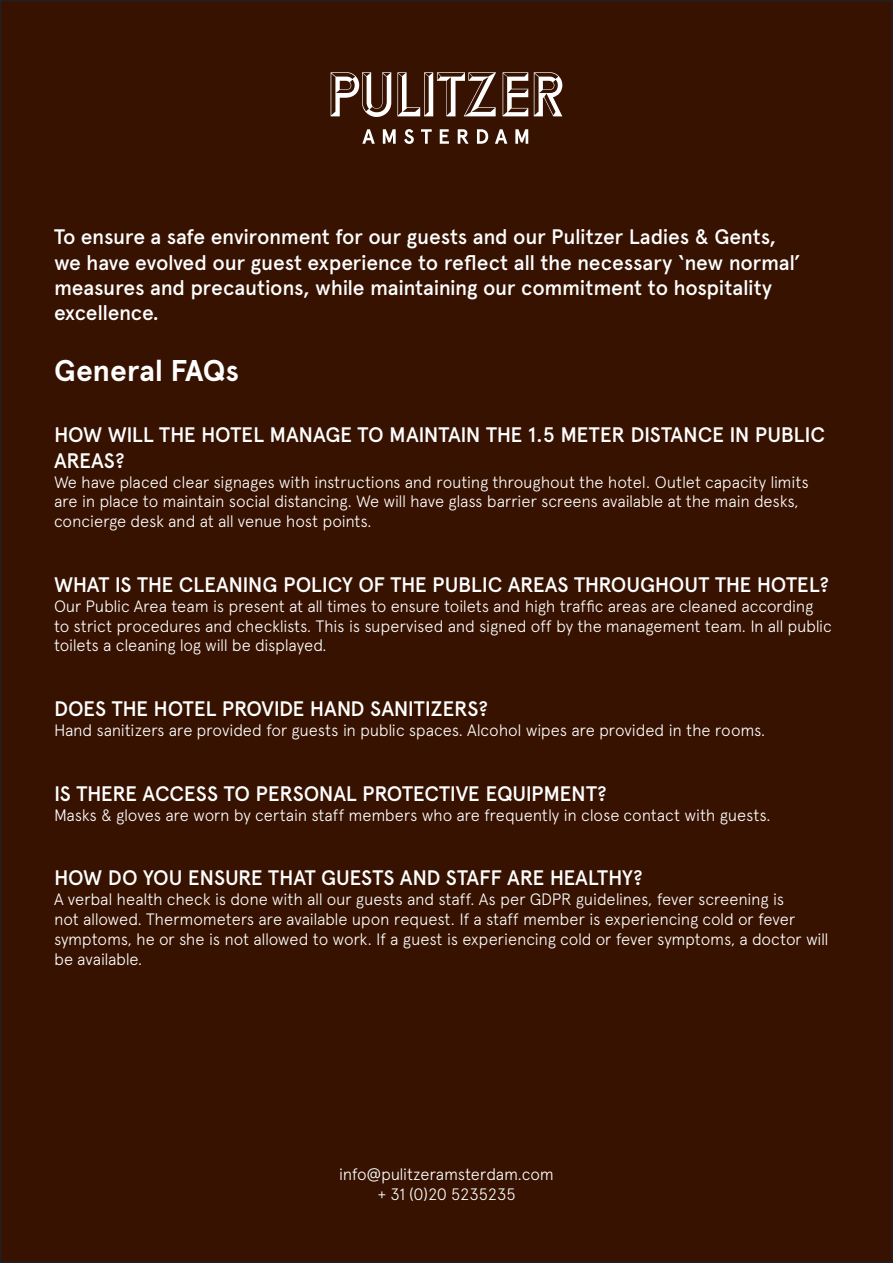
<style>
.page{position:relative;width:893px;height:1263px;background:#fff}
.page>*{position:absolute;margin:0;border:0;box-sizing:border-box;transform-origin:0 0}
.t1{font:700 30px "Apercu";letter-spacing:-.005em;color:#fff}
.t2{font:500 21px/25.2px "Apercu";letter-spacing:-.015em;color:#fff}
.t3{font:300 16.5px/19.8px "Apercu";letter-spacing:-.015em;color:#fff}
</style>
<div class="page">
<div style="left:1px;top:1px;width:891px;height:1261px;background:#371200"></div>
<svg style="left:503px;top:72px;width:25px;height:44px"></svg>
<svg style="left:397px;top:72px;width:99px;height:44px"></svg>
<svg style="left:331px;top:72px;width:60px;height:45px"></svg>
<svg style="left:534px;top:72px;width:28px;height:44px"></svg>
<svg style="left:362px;top:129px;width:13px;height:15px"></svg>
<svg style="left:383px;top:129px;width:13px;height:15px"></svg>
<svg style="left:404px;top:129px;width:10px;height:15px"></svg>
<svg style="left:421px;top:129px;width:11px;height:15px"></svg>
<svg style="left:440px;top:129px;width:9px;height:15px"></svg>
<svg style="left:458px;top:129px;width:11px;height:15px"></svg>
<svg style="left:477px;top:129px;width:11px;height:15px"></svg>
<svg style="left:495px;top:129px;width:12px;height:15px"></svg>
<svg style="left:515px;top:129px;width:13px;height:15px"></svg>
<p class="t2" style="left:54px;top:227px;width:748px">To ensure a safe environment for our guests and our Pulitzer Ladies &amp; Gents, we have evolved our guest experience to reflect all the necessary ‘new normal’ measures and precautions, while maintaining our commitment to hospitality excellence.</p>
<h1 class="t1" style="left:54px;top:359px;width:187px">General FAQs</h1>
<p class="t2" style="left:54px;top:425px;width:772px">HOW WILL THE HOTEL MANAGE TO MAINTAIN THE 1.5 METER DISTANCE IN PUBLIC<br>AREAS?</p>
<p class="t3" style="left:54px;top:472px;width:756px">We have placed clear signages with instructions and routing throughout the hotel. Outlet capacity limits are in place to maintain social distancing. We will have glass barrier screens available at the main desks, concierge desk and at all venue host points.</p>
<p class="t2" style="left:54px;top:574px;width:777px">WHAT IS THE CLEANING POLICY OF THE PUBLIC AREAS THROUGHOUT THE HOTEL?</p>
<p class="t3" style="left:54px;top:596px;width:779px">Our Public Area team is present at all times to ensure toilets and high traffic areas are cleaned according to strict procedures and checklists. This is supervised and signed off by the management team. In all public toilets a cleaning log will be displayed.</p>
<p class="t2" style="left:54px;top:698px;width:436px">DOES THE HOTEL PROVIDE HAND SANITIZERS?</p>
<p class="t3" style="left:54px;top:720px;width:713px">Hand sanitizers are provided for guests in public spaces. Alcohol wipes are provided in the rooms.</p>
<p class="t2" style="left:54px;top:783px;width:554px">IS THERE ACCESS TO PERSONAL PROTECTIVE EQUIPMENT?</p>
<p class="t3" style="left:54px;top:805px;width:718px">Masks &amp; gloves are worn by certain staff members who are frequently in close contact with guests.</p>
<p class="t2" style="left:54px;top:867px;width:590px">HOW DO YOU ENSURE THAT GUESTS AND STAFF ARE HEALTHY?</p>
<p class="t3" style="left:54px;top:889px;width:776px">A verbal health check is done with all our guests and staff. As per GDPR guidelines, fever screening is<br>not allowed. Thermometers are available upon request. If a staff member is experiencing cold or fever symptoms, he or she is not allowed to work. If a guest is experiencing cold or fever symptoms, a doctor will be available.</p>
<p class="t3" style="left:339px;top:1166px;width:217px;text-align:center">info@pulitzeramsterdam.com + 31 (0)20 5235235</p>
</div>
